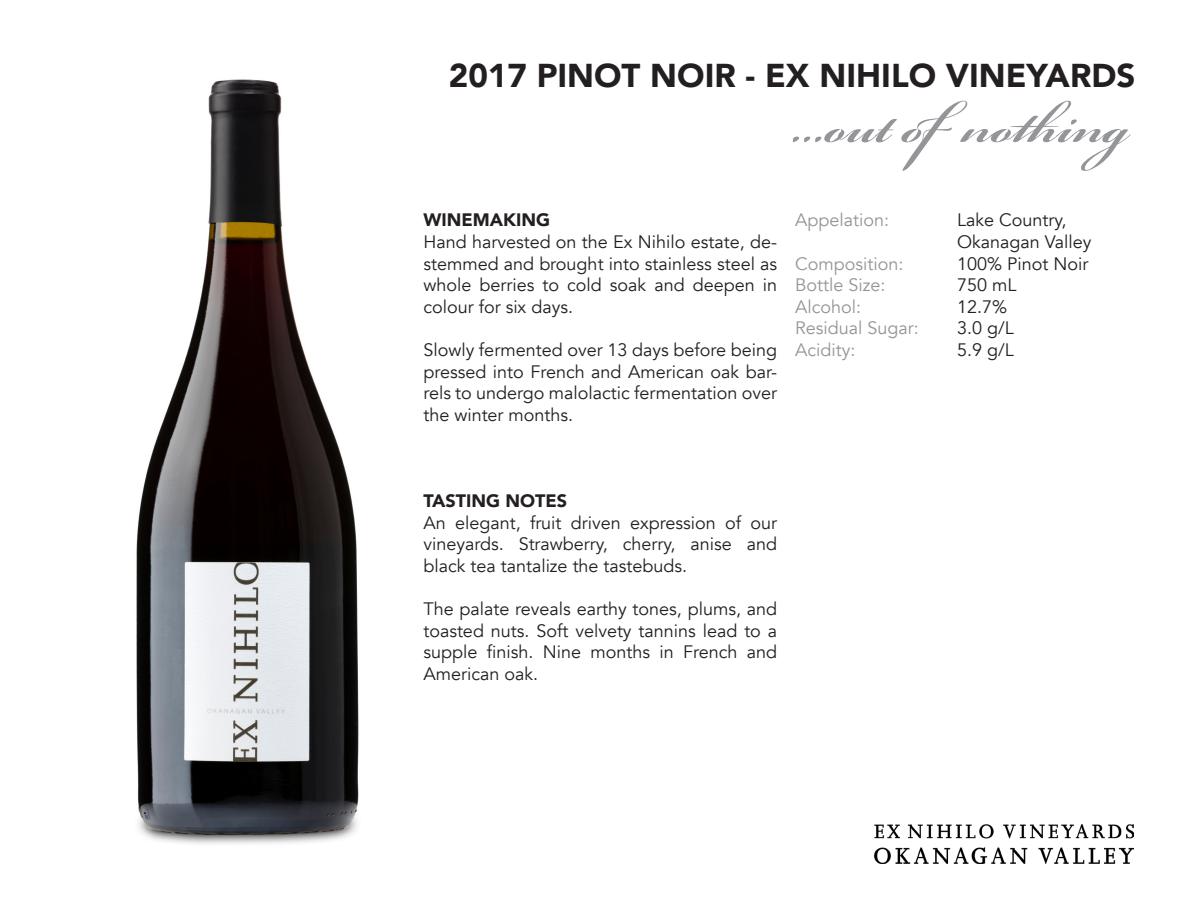
<style>
.page{position:relative;width:1188px;height:918px;background:#fff}
.page>*{position:absolute;margin:0;border:0;box-sizing:border-box;transform-origin:0 0}
.t1{font:700 72px "Bickham Script Pro 3";color:#939598}
.t2{font:900 33px "Avenir";color:#231f20}
.t3{font:18px/21.6px "Avenir";color:#231f20;text-align:justify}
.t4{font:18px "Avenir";color:#939598}
.t5{font:900 18px "Avenir";color:#231f20}
</style>
<div class="page">
<img style="left:136px;top:79px;width:223px;height:765px">
<img style="left:875px;top:824px;width:259px;height:39px">
<p class="t2" style="left:449px;top:47px;width:688px">2017 PINOT NOIR - EX NIHILO VINEYARDS</p>
<p class="t1" style="left:792px;top:75px;width:340px">...out of nothing</p>
<p class="t5" style="left:423px;top:205px;width:128px">WINEMAKING</p>
<p class="t3" style="left:423px;top:231px;width:355px">Hand harvested on the Ex Nihilo estate, de&shy;stemmed and brought into stainless steel as whole berries to cold soak and deepen in colour for six days.</p>
<p class="t3" style="left:423px;top:339px;width:355px">Slowly fermented over 13 days before being pressed into French and American oak bar&shy;rels to undergo malolactic fermentation over the winter months.</p>
<p class="t4" style="left:795px;top:210px;width:95px">Appelation:</p>
<p class="t3" style="left:957px;top:210px;width:111px">Lake Country,</p>
<p class="t3" style="left:957px;top:231px;width:136px">Okanagan Valley</p>
<p class="t4" style="left:795px;top:253px;width:110px">Composition:</p>
<p class="t3" style="left:957px;top:253px;width:133px">100% Pinot Noir</p>
<p class="t4" style="left:795px;top:274px;width:92px">Bottle Size:</p>
<p class="t3" style="left:957px;top:275px;width:61px">750 mL</p>
<p class="t4" style="left:795px;top:296px;width:68px">Alcohol:</p>
<p class="t3" style="left:957px;top:296px;width:52px">12.7%</p>
<p class="t4" style="left:795px;top:318px;width:125px">Residual Sugar:</p>
<p class="t3" style="left:957px;top:318px;width:58px">3.0 g/L</p>
<p class="t4" style="left:795px;top:339px;width:62px">Acidity:</p>
<p class="t3" style="left:957px;top:339px;width:58px">5.9 g/L</p>
<p class="t5" style="left:423px;top:486px;width:145px">TASTING NOTES</p>
<p class="t3" style="left:423px;top:512px;width:355px">An elegant, fruit driven expression of our vineyards. Strawberry, cherry, anise and black tea tantalize the tastebuds.</p>
<p class="t3" style="left:423px;top:599px;width:355px">The palate reveals earthy tones, plums, and toasted nuts. Soft velvety tannins lead to a supple finish. Nine months in French and American oak.</p>
</div>
